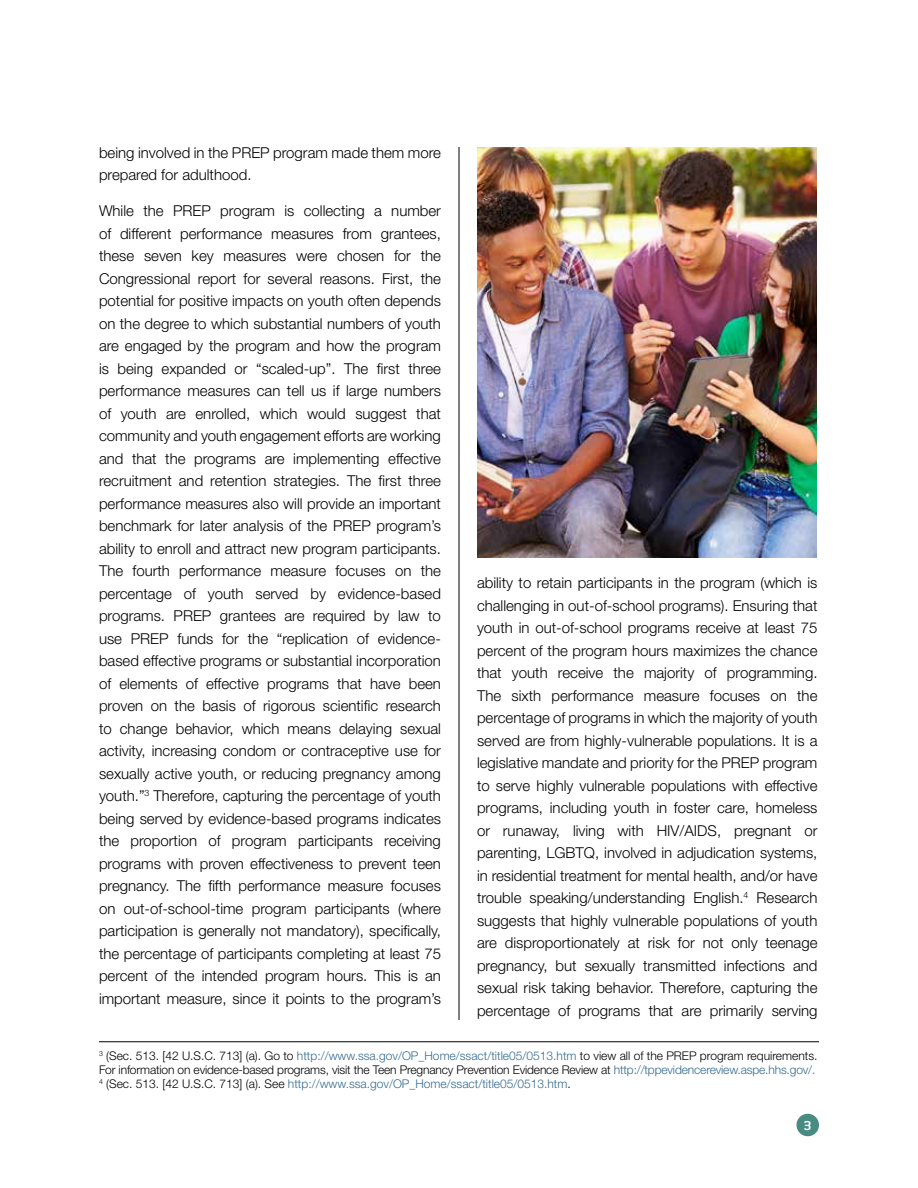
<style>
.page{position:relative;width:918px;height:1188px;background:#fff}
.page>*{position:absolute;margin:0;border:0;box-sizing:border-box;transform-origin:0 0}
.t1{font:300 15px/22.5px "Helvetica Neue LT Std";color:#000;text-align:justify}
.t2{font:300 12px/14.4px "Helvetica Neue LT Std";color:#000}
.t3{font:500 12px "Soho Std";color:#fff}
.s1{color:#356b91}
</style>
<div class="page">
<div style="left:796px;top:1114px;width:23px;height:22px;background:#488b83;border-radius:50%"></div>
<hr style="left:459px;top:147px;width:1px;height:873px;background:#000">
<hr style="left:99px;top:1041px;width:720px;height:1px;background:#000">
<img style="left:477px;top:147px;width:340px;height:411px">
<p class="t1" style="left:99px;top:141px;width:344px">being involved in the PREP program made them more prepared for adulthood.</p>
<p class="t1" style="left:99px;top:199px;width:344px">While the PREP program is collecting a number of different performance measures from grantees, these seven key measures were chosen for the Congressional report for several reasons. First, the potential for positive impacts on youth often depends on the degree to which substantial numbers of youth are engaged by the program and how the program is being expanded or “scaled-up”. The first three performance measures can tell us if large numbers of youth are enrolled, which would suggest that community and youth engagement efforts are working and that the programs are implementing effective recruitment and retention strategies. The first three performance measures also will provide an important benchmark for later analysis of the PREP program’s ability to enroll and attract new program participants.<br>The fourth performance measure focuses on the percentage of youth served by evidence-based programs. PREP grantees are required by law to use PREP funds for the “replication of evidence&shy;based effective programs or substantial incorporation of elements of effective programs that have been proven on the basis of rigorous scientific research to change behavior, which means delaying sexual activity, increasing condom or contraceptive use for sexually active youth, or reducing pregnancy among youth.”<sup>3</sup> Therefore, capturing the percentage of youth being served by evidence-based programs indicates the proportion of program participants receiving programs with proven effectiveness to prevent teen pregnancy. The fifth performance measure focuses on out-of-school-time program participants (where participation is generally not mandatory), specifically, the percentage of participants completing at least 75 percent of the intended program hours. This is an important measure, since it points to the program’s</p>
<p class="t1" style="left:477px;top:571px;width:342px">ability to retain participants in the program (which is challenging in out-of-school programs). Ensuring that youth in out-of-school programs receive at least 75 percent of the program hours maximizes the chance that youth receive the majority of programming.<br>The sixth performance measure focuses on the percentage of programs in which the majority of youth served are from highly-vulnerable populations. It is a legislative mandate and priority for the PREP program to serve highly vulnerable populations with effective programs, including youth in foster care, homeless or runaway, living with HIV/AIDS, pregnant or parenting, LGBTQ, involved in adjudication systems, in residential treatment for mental health, and/or have trouble speaking/understanding English.<sup>4</sup> Research suggests that highly vulnerable populations of youth are disproportionately at risk for not only teenage pregnancy, but sexually transmitted infections and sexual risk taking behavior. Therefore, capturing the percentage of programs that are primarily serving</p>
<p class="t2" style="left:99px;top:1048px;width:720px"><sup>3</sup> (Sec. 513. [42 U.S.C. 713] (a). Go to <span class="s1">http://www.ssa.gov/OP_Home/ssact/title05/0513.htm</span> to view all of the PREP program requirements.<br>For information on evidence-based programs, visit the Teen Pregnancy Prevention Evidence Review at <span class="s1">http://tppevidencereview.aspe.hhs.gov/.<br></span><sup>4</sup> (Sec. 513. [42 U.S.C. 713] (a). See <span class="s1">http://www.ssa.gov/OP_Home/ssact/title05/0513.htm</span>.</p>
<p class="t3" style="left:804px;top:1118px;width:9px">3</p>
</div>
